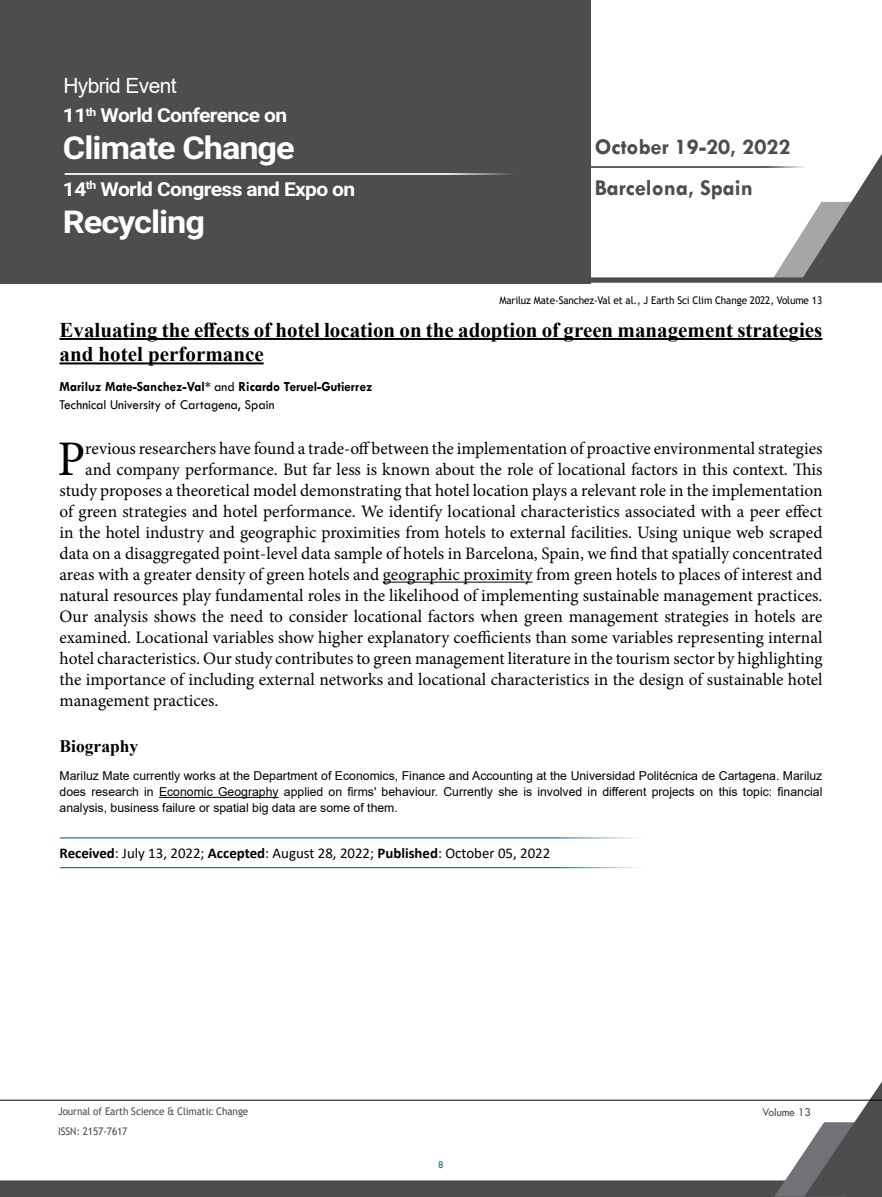
<style>
.page{position:relative;width:882px;height:1197px;background:#fff}
.page>*{position:absolute;margin:0;border:0;box-sizing:border-box;transform-origin:0 0}
.t1{font:49.88px "Minion Pro";color:#000}
.t2{font:700 31.5px "Roboto";letter-spacing:-.03em;color:#fff;scale:1.09 1}
.t3{font:700 22.75px/41.1px "Tw Cen";color:#4d4d4f}
.t4{font:700 21px/24.5px "Times New Roman";color:#000}
.t5{font:21px "Arial";letter-spacing:-.03em;color:#fff}
.t6{font:700 19.25px "Roboto";letter-spacing:-.03em;color:#fff;scale:1.09 1}
.t7{font:17.5px "Minion Pro";color:#000}
.t8{font:700 17.5px "Times New Roman";color:#000}
.t9{font:14.88px "Calibri";color:#000}
.t10{font:700 14px/17.5px "Tw Cen";color:#000;scale:.95 1}
.t11{font:12.25px/15.8px "Arial";color:#000;text-align:justify}
.t12{font:12.25px "Tw Cen";letter-spacing:-.01em;color:#4d4d4f;scale:.95 1}
.t13{font:10.5px "Trebuchet MS";letter-spacing:-.01em;color:#000;scale:.95 1}
.t14{font:10.5px "Trebuchet MS";letter-spacing:-.01em;color:#4d4d4f;scale:.95 1}
.t15{font:10.5px "Tw Cen";color:#15697e;scale:.95 1}
.s1{font-weight:400}
.s2{font-weight:700}
</style>
<div class="page">
<svg style="left:0;top:1081px;width:882px;height:116px"></svg>
<hr style="left:0;top:1100px;width:882px;height:1px;background:#000">
<div style="left:0;top:0;width:590px;height:283px;background:#4d4d4f"></div>
<svg style="left:64px;top:153px;width:818px;height:130px"></svg>
<hr style="left:65px;top:173px;width:477px;height:2px;background:#fff">
<hr style="left:60px;top:338px;width:762px;height:2px;background:#000">
<hr style="left:60px;top:362px;width:204px;height:2px;background:#000">
<hr style="left:383px;top:582px;width:150px;height:1px;background:#000">
<hr style="left:159px;top:797px;width:120px;height:1px;background:#000">
<hr style="left:60px;top:838px;width:618px;height:1px;background:#004b84">
<hr style="left:60px;top:867px;width:618px;height:1px;background:#004b84">
<p class="t5" style="left:63px;top:71px;width:115px">Hybrid Event</p>
<p class="t6" style="left:63px;top:102px;width:207px">11<sup>th</sup> World Conference on</p>
<h2 class="t2" style="left:63px;top:126px;width:214px">Climate Change</h2>
<p class="t6" style="left:63px;top:175px;width:270px">14<sup>th</sup> World Congress and Expo on</p>
<h2 class="t2" style="left:63px;top:199px;width:132px">Recycling</h2>
<h3 class="t3" style="left:595px;top:126px;width:197px">October 19-20, 2022<br>Barcelona, Spain</h3>
<p class="t13" style="left:499px;top:293px;width:341px">Mariluz Mate-Sanchez-Val et al., J Earth Sci Clim Change 2022, Volume 13</p>
<p class="t4" style="left:60px;top:317px;width:764px">Evaluating the effects of hotel location on the adoption of green management strategies and hotel performance</p>
<p class="t10" style="left:60px;top:378px;width:331px">Mariluz Mate-Sanchez-Val* <span class="s1">and</span> Ricardo Teruel-Gutierrez<br><span class="s1">Technical University of Cartagena, Spain</span></p>
<h1 class="t1" style="left:58px;top:426px;width:29px">P</h1>
<p class="t7" style="left:85px;top:437px;width:739px">revious researchers have found a trade-off between the implementation of proactive environmental strategies</p>
<p class="t7" style="left:85px;top:458px;width:739px">and company performance. But far less is known about the role of locational factors in this context. This</p>
<p class="t7" style="left:60px;top:479px;width:764px">study proposes a theoretical model demonstrating that hotel location plays a relevant role in the implementation</p>
<p class="t7" style="left:60px;top:500px;width:764px">of green strategies and hotel performance. We identify locational characteristics associated with a peer effect</p>
<p class="t7" style="left:60px;top:521px;width:764px">in the hotel industry and geographic proximities from hotels to external facilities. Using unique web scraped</p>
<p class="t7" style="left:60px;top:542px;width:764px">data on a disaggregated point-level data sample of hotels in Barcelona, Spain, we find that spatially concentrated</p>
<p class="t7" style="left:60px;top:563px;width:764px">areas with a greater density of green hotels and geographic proximity from green hotels to places of interest and</p>
<p class="t7" style="left:60px;top:584px;width:764px">natural resources play fundamental roles in the likelihood of implementing sustainable management practices.</p>
<p class="t7" style="left:60px;top:605px;width:764px">Our analysis shows the need to consider locational factors when green management strategies in hotels are</p>
<p class="t7" style="left:60px;top:626px;width:764px">examined. Locational variables show higher explanatory coefficients than some variables representing internal</p>
<p class="t7" style="left:60px;top:647px;width:765px">hotel characteristics. Our study contributes to green management literature in the tourism sector by highlighting</p>
<p class="t7" style="left:60px;top:668px;width:765px">the importance of including external networks and locational characteristics in the design of sustainable hotel</p>
<p class="t7" style="left:60px;top:689px;width:161px">management practices.</p>
<p class="t8" style="left:60px;top:734px;width:80px">Biography</p>
<p class="t11" style="left:60px;top:768px;width:764px">Mariluz Mate currently works at the Department of Economics, Finance and Accounting at the Universidad Politécnica de Cartagena. Mariluz does research in Economic Geography applied on firms' behaviour. Currently she is involved in different projects on this topic: financial analysis, business failure or spatial big data are some of them.</p>
<p class="t9" style="left:60px;top:843px;width:492px"><span class="s2">Received</span>: July 13, 2022; <span class="s2">Accepted</span>: August 28, 2022; <span class="s2">Published</span>: October 05, 2022</p>
<p class="t14" style="left:58px;top:1105px;width:202px">Journal of Earth Science &amp; Climatic Change</p>
<p class="t12" style="left:762px;top:1104px;width:53px">Volume 13</p>
<p class="t14" style="left:58px;top:1125px;width:75px">ISSN: 2157-7617</p>
<p class="t15" style="left:438px;top:1159px;width:7px">8</p>
</div>
